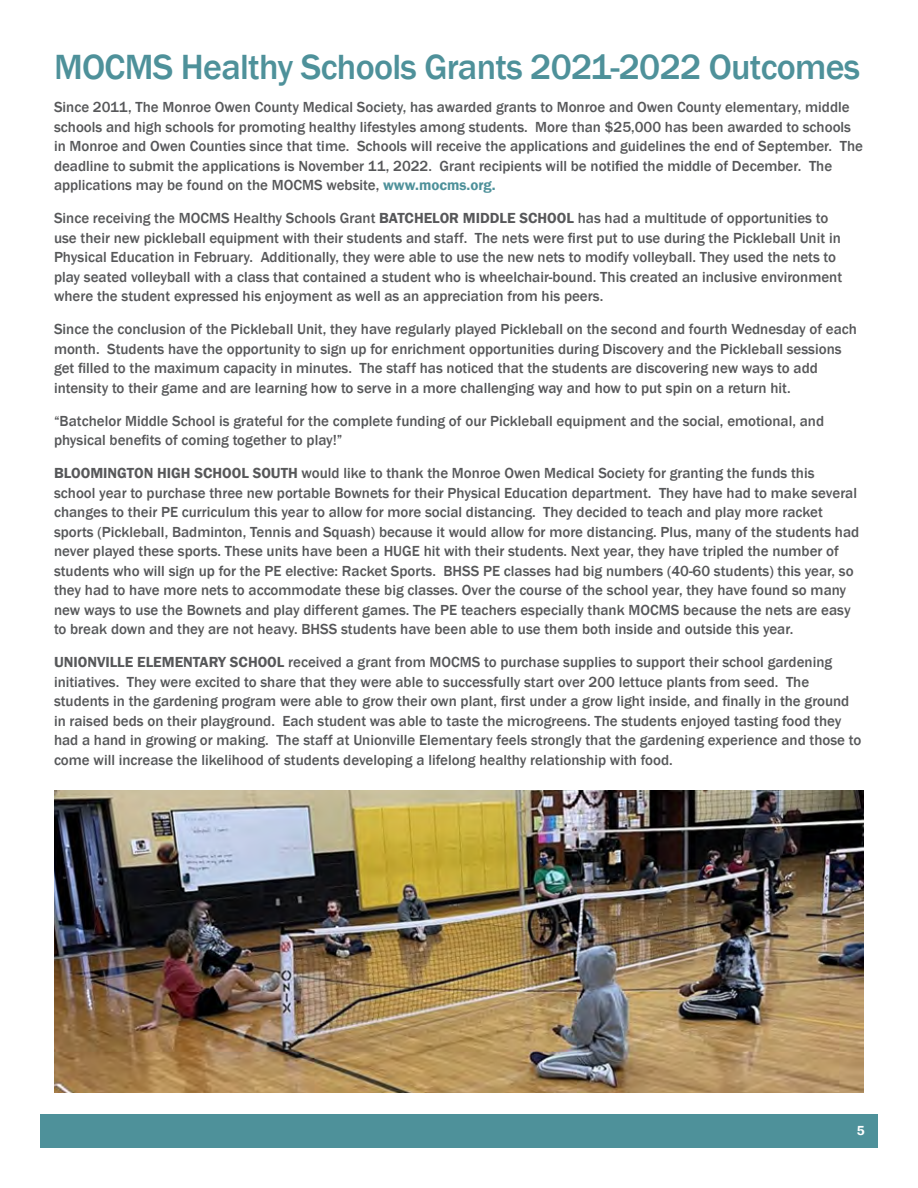
<style>
.page{position:relative;width:918px;height:1188px;background:#fff}
.page>*{position:absolute;margin:0;border:0;box-sizing:border-box;transform-origin:0 0}
.t1{font:500 36px "Franklin Gothic";letter-spacing:-.02em;color:#4e919a}
.t2{font:500 15px/19.5px "Franklin Gothic";color:#57585a}
.t3{font:600 13.5px "Franklin Gothic";color:#fff}
.s1{font-weight:600;color:#4e919a}
.s2{font-weight:600}
</style>
<div class="page">
<div style="left:823px;top:1114px;width:55px;height:34px;background:#4e919a"></div>
<div style="left:40px;top:1114px;width:783px;height:34px;background:#4e919a"></div>
<img style="left:54px;top:791px;width:810px;height:301px">
<p class="t1" style="left:54px;top:45px;width:808px">MOCMS Healthy Schools Grants 2021-2022 Outcomes</p>
<p class="t2" style="left:54px;top:98px;width:811px">Since 2011, The Monroe Owen County Medical Society, has awarded grants to Monroe and Owen County elementary, middle schools and high schools for promoting healthy lifestyles among students. More than $25,000 has been awarded to schools in Monroe and Owen Counties since that time. Schools will receive the applications and guidelines the end of September. The deadline to submit the applications is November 11, 2022. Grant recipients will be notified the middle of December. The applications may be found on the MOCMS website, <span class="s1">www.mocms.org.</span></p>
<p class="t2" style="left:54px;top:209px;width:790px">Since receiving the MOCMS Healthy Schools Grant <span class="s2">BATCHELOR MIDDLE SCHOOL</span> has had a multitude of opportunities to use their new pickleball equipment with their students and staff. The nets were first put to use during the Pickleball Unit in Physical Education in February. Additionally, they were able to use the new nets to modify volleyball. They used the nets to play seated volleyball with a class that contained a student who is wheelchair-bound. This created an inclusive environment where the student expressed his enjoyment as well as an appreciation from his peers.</p>
<p class="t2" style="left:54px;top:320px;width:805px">Since the conclusion of the Pickleball Unit, they have regularly played Pickleball on the second and fourth Wednesday of each month. Students have the opportunity to sign up for enrichment opportunities during Discovery and the Pickleball sessions get filled to the maximum capacity in minutes. The staff has noticed that the students are discovering new ways to add intensity to their game and are learning how to serve in a more challenging way and how to put spin on a return hit.</p>
<p class="t2" style="left:54px;top:411px;width:772px">“Batchelor Middle School is grateful for the complete funding of our Pickleball equipment and the social, emotional, and physical benefits of coming together to play!”</p>
<p class="t2" style="left:54px;top:464px;width:807px"><span class="s2">BLOOMINGTON HIGH SCHOOL SOUTH</span> would like to thank the Monroe Owen Medical Society for granting the funds this school year to purchase three new portable Bownets for their Physical Education department. They have had to make several changes to their PE curriculum this year to allow for more social distancing. They decided to teach and play more racket sports (Pickleball, Badminton, Tennis and Squash) because it would allow for more distancing. Plus, many of the students had never played these sports. These units have been a HUGE hit with their students. Next year, they have tripled the number of students who will sign up for the PE elective: Racket Sports. BHSS PE classes had big numbers (40-60 students) this year, so they had to have more nets to accommodate these big classes. Over the course of the school year, they have found so many new ways to use the Bownets and play different games. The PE teachers especially thank MOCMS because the nets are easy to break down and they are not heavy. BHSS students have been able to use them both inside and outside this year.</p>
<p class="t2" style="left:54px;top:653px;width:809px"><span class="s2">UNIONVILLE ELEMENTARY SCHOOL</span> received a grant from MOCMS to purchase supplies to support their school gardening initiatives. They were excited to share that they were able to successfully start over 200 lettuce plants from seed. The students in the gardening program were able to grow their own plant, first under a grow light inside, and finally in the ground in raised beds on their playground. Each student was able to taste the microgreens. The students enjoyed tasting food they had a hand in growing or making. The staff at Unionville Elementary feels strongly that the gardening experience and those to come will increase the likelihood of students developing a lifelong healthy relationship with food.</p>
<p class="t3" style="left:857px;top:1123px;width:9px">5</p>
</div>
